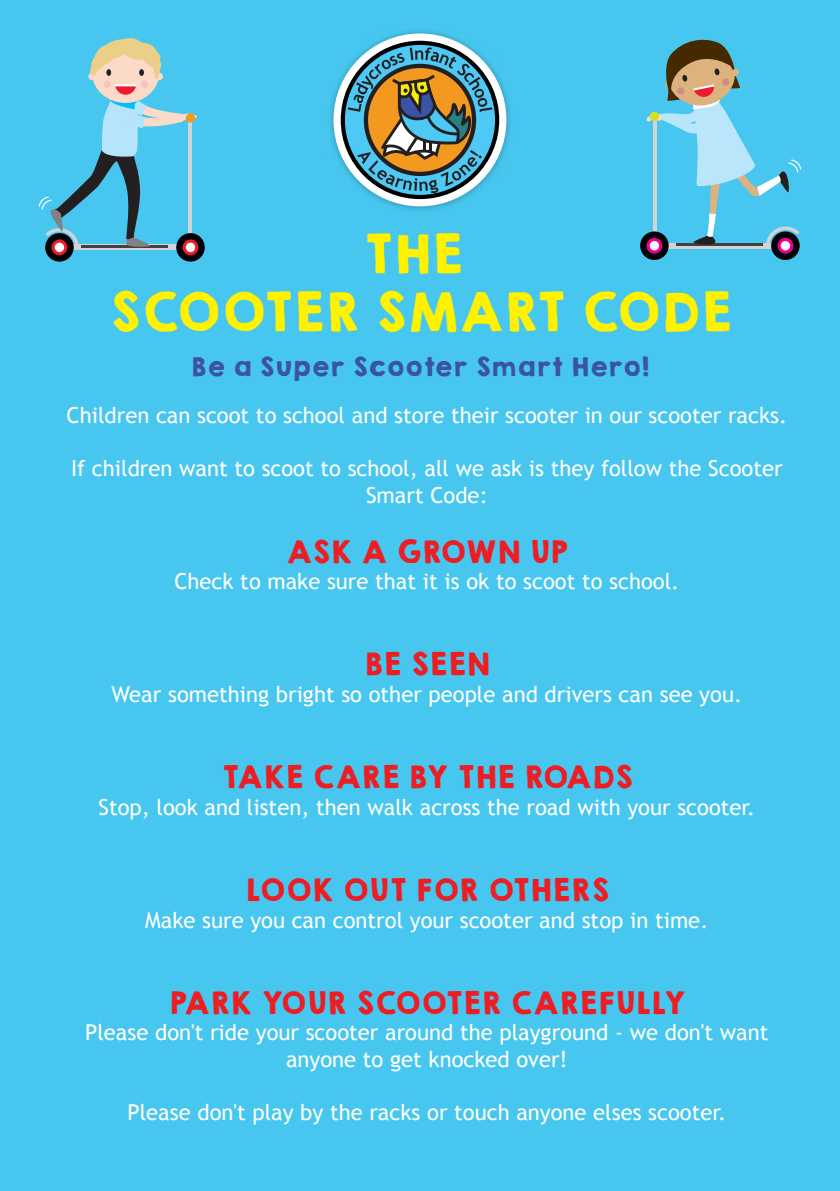
<style>
.page{position:relative;width:840px;height:1191px;background:#fff}
.page>*{position:absolute;margin:0;border:0;box-sizing:border-box;transform-origin:0 0}
.t1{font:48.2px/57.8px "KGHAPPY Solid";color:#fff200;text-align:center}
.t2{font:28px "KGHAPPY Solid";color:#ed1d24}
.t3{font:23.4px "KGHAPPY Solid";color:#3a53a4}
.t4{font:22px/26.4px "Trebuchet MS";color:#fff;text-align:center}
</style>
<div class="page">
<div style="left:0;top:0;width:839px;height:1191px;background:#47c7ef"></div>
<img style="left:331px;top:31px;width:179px;height:179px">
<div style="left:333px;top:33px;width:173px;height:173px;background:#fff;border-radius:50%"></div>
<svg style="left:340px;top:41px;width:159px;height:158px"></svg>
<svg style="left:347px;top:47px;width:145px;height:146px;background:#728f87"></svg>
<svg style="left:639px;top:231px;width:29px;height:29px"></svg>
<svg style="left:646px;top:238px;width:16px;height:16px"></svg>
<div style="left:649px;top:241px;width:9px;height:9px;background:#fff;border-radius:50%"></div>
<div style="left:770px;top:231px;width:29px;height:29px;background:#000007;border-radius:50%"></div>
<svg style="left:777px;top:238px;width:16px;height:16px"></svg>
<div style="left:780px;top:241px;width:9px;height:9px;background:#fff;border-radius:50%"></div>
<svg style="left:644px;top:39px;width:156px;height:209px"></svg>
<svg style="left:176px;top:233px;width:29px;height:29px"></svg>
<svg style="left:182px;top:239px;width:16px;height:16px"></svg>
<svg style="left:186px;top:243px;width:9px;height:9px"></svg>
<svg style="left:45px;top:233px;width:29px;height:29px"></svg>
<svg style="left:51px;top:239px;width:16px;height:16px"></svg>
<svg style="left:55px;top:243px;width:9px;height:9px"></svg>
<svg style="left:39px;top:38px;width:160px;height:212px"></svg>
<h1 class="t1" style="left:108px;top:224px;width:624px">THE<br>SCOOTER SMART CODE</h1>
<p class="t3" style="left:190px;top:348px;width:460px">Be a Super Scooter Smart Hero!</p>
<p class="t4" style="left:66px;top:403px;width:721px">Children can scoot to school and store their scooter in our scooter racks.</p>
<p class="t4" style="left:71px;top:455px;width:712px">If children want to scoot to school, all we ask is they follow the Scooter<br>Smart Code:</p>
<p class="t2" style="left:285px;top:530px;width:284px">ASK A GROWN UP</p>
<p class="t4" style="left:174px;top:568px;width:506px">Check to make sure that it is ok to scoot to school.</p>
<p class="t2" style="left:364px;top:643px;width:127px">BE SEEN</p>
<p class="t4" style="left:111px;top:681px;width:631px">Wear something bright so other people and drivers can see you.</p>
<p class="t2" style="left:221px;top:755px;width:413px">TAKE CARE BY THE ROADS</p>
<p class="t4" style="left:98px;top:794px;width:658px">Stop, look and listen, then walk across the road with your scooter.</p>
<p class="t2" style="left:244px;top:868px;width:365px">LOOK OUT FOR OTHERS</p>
<p class="t4" style="left:145px;top:907px;width:564px">Make sure you can control your scooter and stop in time.</p>
<p class="t2" style="left:168px;top:981px;width:518px">PARK YOUR SCOOTER CAREFULLY</p>
<p class="t4" style="left:85px;top:1019px;width:684px">Please don't ride your scooter around the playground - we don't want anyone to get knocked over!</p>
<p class="t4" style="left:127px;top:1099px;width:599px">Please don't play by the racks or touch anyone elses scooter.</p>
</div>
